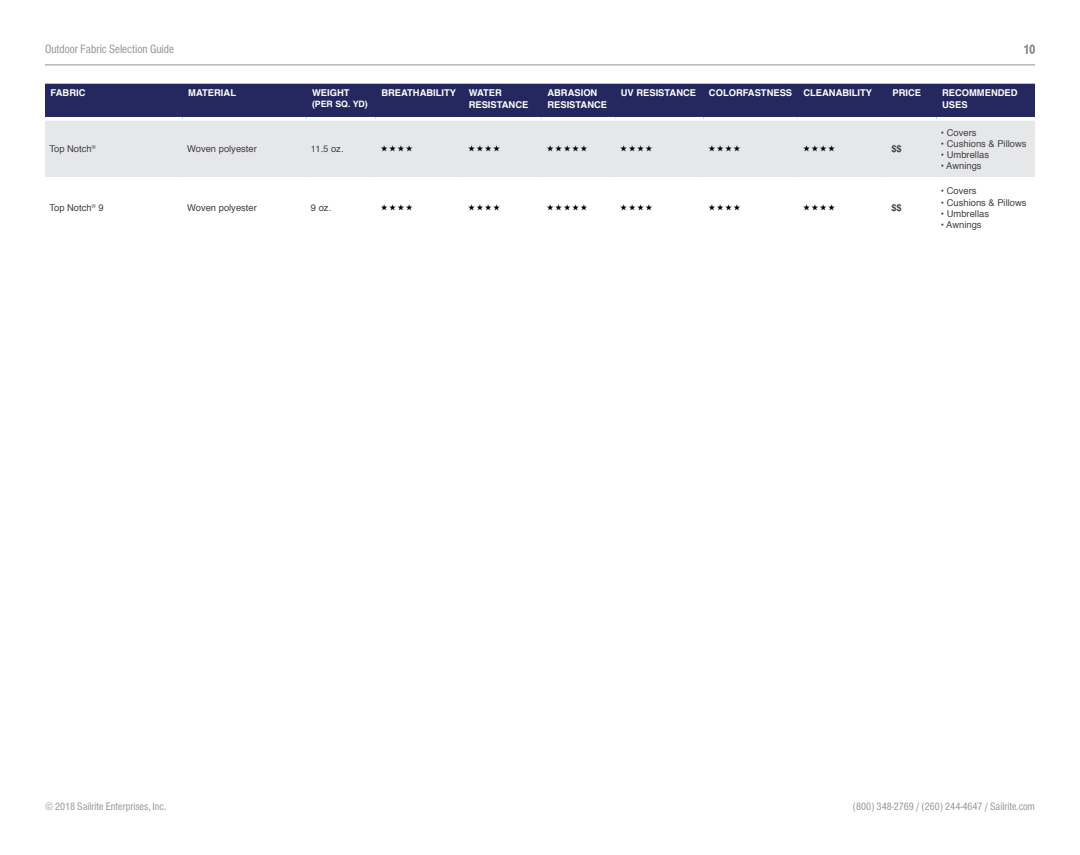
<style>
.page{position:relative;width:1080px;height:855px;background:#fff}
.page>*{position:absolute;margin:0;border:0;box-sizing:border-box;transform-origin:0 0}
.t1{font:12.5px "Nimbus San Con";color:#939598}
.t2{font:11.25px "Nimbus San Con";color:#939598}
.t3{font:9.38px "Helvetica";color:#414042}
.t4{font:700 9.38px/11.2px "Helvetica";color:#fff}
.t5{font:700 9.38px "Helvetica";color:#414042}
.t6{font:700 8.75px "Helvetica";color:#fff}
</style>
<div class="page">
<hr style="left:45px;top:65px;width:990px;height:1px;background:#939598">
<svg style="left:1025px;top:45px;width:10px;height:9px"></svg>
<div style="left:45px;top:84px;width:990px;height:33px;background:#24285e"></div>
<div style="left:45px;top:121px;width:990px;height:56px;background:#e6e7e8"></div>
<svg style="left:381px;top:146px;width:32px;height:6px"></svg>
<svg style="left:469px;top:146px;width:31px;height:6px"></svg>
<svg style="left:547px;top:146px;width:40px;height:6px"></svg>
<svg style="left:621px;top:146px;width:31px;height:6px"></svg>
<svg style="left:709px;top:146px;width:31px;height:6px"></svg>
<svg style="left:803px;top:146px;width:32px;height:6px"></svg>
<h1 class="t1" style="left:45px;top:42px;width:131px">Outdoor Fabric Selection Guide</h1>
<p class="t4" style="left:51px;top:88px;width:36px">FABRIC</p>
<p class="t4" style="left:188px;top:88px;width:49px">MATERIAL</p>
<p class="t4" style="left:312px;top:88px;width:39px">WEIGHT</p>
<p class="t6" style="left:312px;top:97px;width:57px">(PER SQ. YD)</p>
<p class="t4" style="left:381px;top:88px;width:76px">BREATHABILITY</p>
<p class="t4" style="left:469px;top:88px;width:61px">WATER<br>RESISTANCE</p>
<p class="t4" style="left:547px;top:88px;width:61px">ABRASION<br>RESISTANCE</p>
<p class="t4" style="left:621px;top:88px;width:77px">UV RESISTANCE</p>
<p class="t4" style="left:709px;top:88px;width:165px">COLORFASTNESS CLEANABILITY</p>
<p class="t4" style="left:893px;top:88px;width:30px">PRICE</p>
<p class="t4" style="left:942px;top:88px;width:77px">RECOMMENDED<br>USES</p>
<p class="t3" style="left:50px;top:142px;width:48px">Top Notch<sup>®</sup></p>
<p class="t3" style="left:187px;top:142px;width:71px">Woven polyester</p>
<p class="t3" style="left:311px;top:142px;width:34px">11.5 oz.</p>
<p class="t5" style="left:891px;top:142px;width:12px">$$</p>
<p class="t3" style="left:50px;top:201px;width:56px">Top Notch<sup>®</sup> 9</p>
<p class="t3" style="left:187px;top:201px;width:71px">Woven polyester</p>
<p class="t3" style="left:311px;top:201px;width:22px">9 oz.</p>
<p class="t5" style="left:891px;top:200px;width:12px">$$</p>
<p class="t3" style="left:941px;top:125px;width:37px">• Covers</p>
<p class="t3" style="left:941px;top:136px;width:87px">• Cushions &amp; Pillows</p>
<p class="t3" style="left:941px;top:147px;width:50px">• Umbrellas</p>
<p class="t3" style="left:941px;top:159px;width:42px">• Awnings</p>
<p class="t3" style="left:941px;top:184px;width:37px">• Covers</p>
<p class="t3" style="left:941px;top:195px;width:87px">• Cushions &amp; Pillows</p>
<p class="t3" style="left:941px;top:206px;width:50px">• Umbrellas</p>
<p class="t3" style="left:941px;top:218px;width:42px">• Awnings</p>
<p class="t2" style="left:45px;top:800px;width:121px">© 2018 Sailrite Enterprises, Inc.</p>
<p class="t2" style="left:853px;top:800px;width:184px">(800) 348-2769 / (260) 244-4647 / Sailrite.com</p>
</div>
